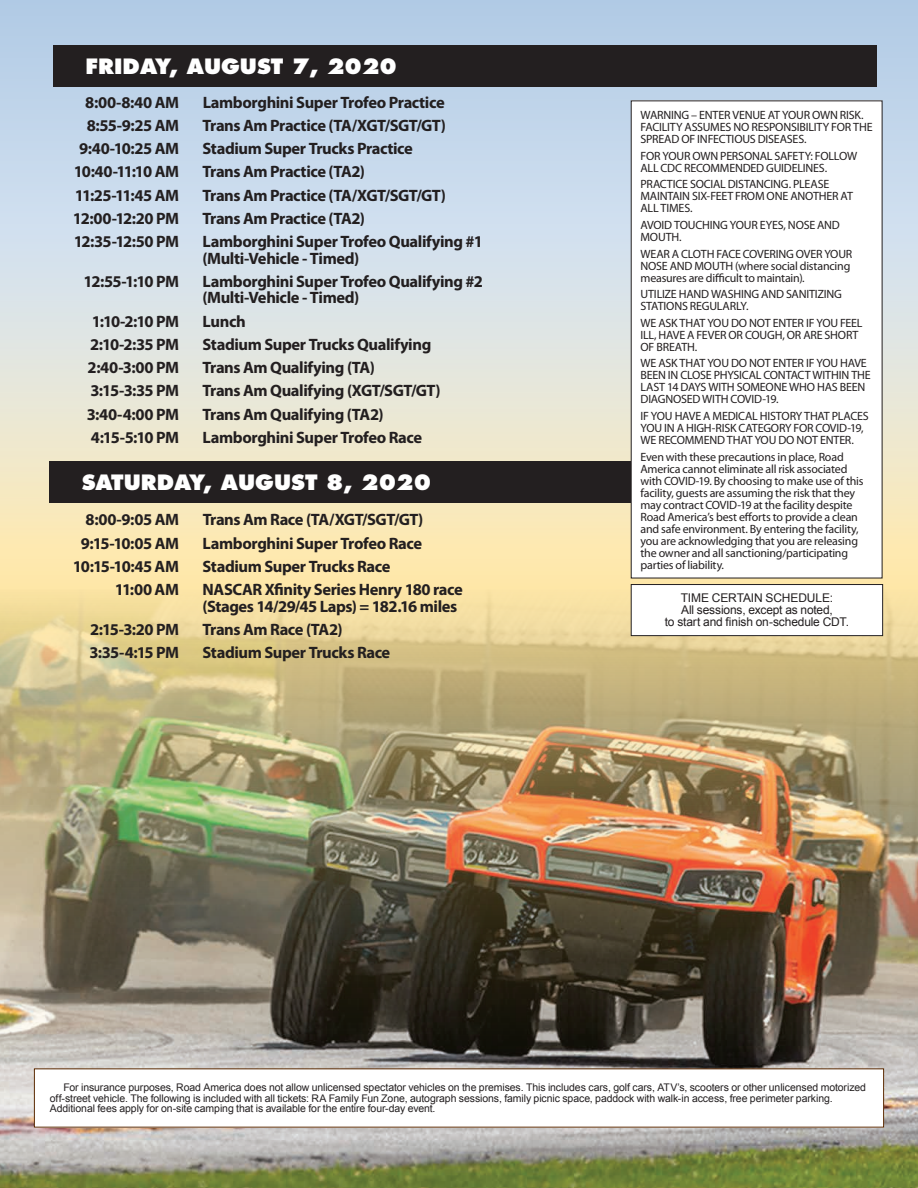
<style>
.page{position:relative;width:918px;height:1188px;background:#fff}
.page>*{position:absolute;margin:0;border:0;box-sizing:border-box;transform-origin:0 0}
.t1{font:800 20.55px "Futura";color:#fff}
.t2{font:700 16.5px/16.5px "Myriad Pro";letter-spacing:-.025em;color:#231f20}
.t3{font:12px/12px "Myriad Pro";letter-spacing:-.015em;color:#231f20}
.t4{font:12px/12px "Arial";letter-spacing:-.015em;color:#231f20;text-align:center}
.t5{font:10.5px/10.5px "Arial";letter-spacing:-.01em;color:#231f20}
</style>
<div class="page">
<div style="left:0;top:231px;width:918px;height:957px;background:#fee8ac"></div>
<svg style="left:0;top:0;width:918px;height:543px;background:#d3dddf"></svg>
<img style="left:0;top:589px;width:918px;height:599px">
<div style="left:49px;top:461px;width:824px;height:41px;background:#231f20"></div>
<div style="left:631px;top:585px;width:252px;height:51px;background:#fff"></div>
<div style="left:631px;top:584px;width:252px;height:52px;border:1px solid #231f20"></div>
<div style="left:631px;top:101px;width:251px;height:477px;background:#fff"></div>
<div style="left:53px;top:45px;width:824px;height:41px;background:#231f20"></div>
<div style="left:34px;top:1069px;width:850px;height:58px;background:#fff"></div>
<h1 class="t1" style="left:86px;top:54px;width:313px">FRIDAY, AUGUST 7, 2020</h1>
<h2 class="t2" style="left:85px;top:93px;width:95px">8:00-8:40 AM</h2>
<h2 class="t2" style="left:203px;top:93px;width:244px">Lamborghini Super Trofeo Practice</h2>
<h2 class="t2" style="left:87px;top:117px;width:94px">8:55-9:25 AM</h2>
<h2 class="t2" style="left:203px;top:117px;width:245px">Trans Am Practice (TA/XGT/SGT/GT)</h2>
<h2 class="t2" style="left:79px;top:140px;width:101px">9:40-10:25 AM</h2>
<h2 class="t2" style="left:203px;top:140px;width:212px">Stadium Super Trucks Practice</h2>
<h2 class="t2" style="left:74px;top:163px;width:107px">10:40-11:10 AM</h2>
<h2 class="t2" style="left:203px;top:163px;width:164px">Trans Am Practice (TA2)</h2>
<h2 class="t2" style="left:75px;top:186px;width:106px">11:25-11:45 AM</h2>
<h2 class="t2" style="left:203px;top:186px;width:245px">Trans Am Practice (TA/XGT/SGT/GT)</h2>
<h2 class="t2" style="left:73px;top:210px;width:108px">12:00-12:20 PM</h2>
<h2 class="t2" style="left:203px;top:210px;width:164px">Trans Am Practice (TA2)</h2>
<h2 class="t2" style="left:74px;top:233px;width:107px">12:35-12:50 PM</h2>
<h2 class="t2" style="left:203px;top:233px;width:282px">Lamborghini Super Trofeo Qualifying #1 (Multi-Vehicle - Timed)</h2>
<h2 class="t2" style="left:84px;top:273px;width:97px">12:55-1:10 PM</h2>
<h2 class="t2" style="left:203px;top:273px;width:282px">Lamborghini Super Trofeo Qualifying #2 (Multi-Vehicle - Timed)</h2>
<h2 class="t2" style="left:92px;top:312px;width:89px">1:10-2:10 PM</h2>
<h2 class="t2" style="left:203px;top:312px;width:45px">Lunch</h2>
<h2 class="t2" style="left:90px;top:336px;width:91px">2:10-2:35 PM</h2>
<h2 class="t2" style="left:203px;top:336px;width:230px">Stadium Super Trucks Qualifying</h2>
<h2 class="t2" style="left:88px;top:359px;width:93px">2:40-3:00 PM</h2>
<h2 class="t2" style="left:203px;top:359px;width:174px">Trans Am Qualifying (TA)</h2>
<h2 class="t2" style="left:90px;top:382px;width:90px">3:15-3:35 PM</h2>
<h2 class="t2" style="left:203px;top:382px;width:239px">Trans Am Qualifying (XGT/SGT/GT)</h2>
<h2 class="t2" style="left:87px;top:405px;width:94px">3:40-4:00 PM</h2>
<h2 class="t2" style="left:203px;top:405px;width:182px">Trans Am Qualifying (TA2)</h2>
<h2 class="t2" style="left:91px;top:429px;width:90px">4:15-5:10 PM</h2>
<h2 class="t2" style="left:203px;top:429px;width:221px">Lamborghini Super Trofeo Race</h2>
<h1 class="t1" style="left:82px;top:470px;width:351px">SATURDAY, AUGUST 8, 2020</h1>
<h2 class="t2" style="left:86px;top:511px;width:95px">8:00-9:05 AM</h2>
<h2 class="t2" style="left:203px;top:511px;width:222px">Trans Am Race (TA/XGT/SGT/GT)</h2>
<h2 class="t2" style="left:81px;top:534px;width:100px">9:15-10:05 AM</h2>
<h2 class="t2" style="left:203px;top:534px;width:221px">Lamborghini Super Trofeo Race</h2>
<h2 class="t2" style="left:73px;top:558px;width:108px">10:15-10:45 AM</h2>
<h2 class="t2" style="left:203px;top:558px;width:189px">Stadium Super Trucks Race</h2>
<h2 class="t2" style="left:115px;top:581px;width:66px">11:00 AM</h2>
<h2 class="t2" style="left:203px;top:581px;width:262px">NASCAR Xfinity Series Henry 180 race (Stages 14/29/45 Laps) = 182.16 miles</h2>
<h2 class="t2" style="left:90px;top:621px;width:91px">2:15-3:20 PM</h2>
<h2 class="t2" style="left:203px;top:621px;width:141px">Trans Am Race (TA2)</h2>
<h2 class="t2" style="left:89px;top:644px;width:91px">3:35-4:15 PM</h2>
<h2 class="t2" style="left:203px;top:644px;width:189px">Stadium Super Trucks Race</h2>
<p class="t3" style="left:640px;top:109px;width:234px">WARNING – ENTER VENUE AT YOUR OWN RISK.<br>FACILITY ASSUMES NO RESPONSIBILITY FOR THE<br>SPREAD OF INFECTIOUS DISEASES.</p>
<p class="t3" style="left:640px;top:150px;width:218px">FOR YOUR OWN PERSONAL SAFETY: FOLLOW<br>ALL CDC RECOMMENDED GUIDELINES.</p>
<p class="t3" style="left:640px;top:178px;width:214px">PRACTICE SOCIAL DISTANCING. PLEASE<br>MAINTAIN SIX-FEET FROM ONE ANOTHER AT<br>ALL TIMES.</p>
<p class="t3" style="left:640px;top:219px;width:201px">AVOID TOUCHING YOUR EYES, NOSE AND<br>MOUTH.</p>
<p class="t3" style="left:640px;top:247px;width:213px">WEAR A CLOTH FACE COVERING OVER YOUR<br>NOSE AND MOUTH (where social distancing measures are difficult to maintain).</p>
<p class="t3" style="left:640px;top:288px;width:203px">UTILIZE HAND WASHING AND SANITIZING<br>STATIONS REGULARLY.</p>
<p class="t3" style="left:640px;top:317px;width:224px">WE ASK THAT YOU DO NOT ENTER IF YOU FEEL<br>ILL, HAVE A FEVER OR COUGH, OR ARE SHORT<br>OF BREATH.</p>
<p class="t3" style="left:640px;top:357px;width:232px">WE ASK THAT YOU DO NOT ENTER IF YOU HAVE BEEN IN CLOSE PHYSICAL CONTACT WITHIN THE LAST 14 DAYS WITH SOMEONE WHO HAS BEEN DIAGNOSED WITH COVID-19.</p>
<p class="t3" style="left:640px;top:410px;width:230px">IF YOU HAVE A MEDICAL HISTORY THAT PLACES<br>YOU IN A HIGH-RISK CATEGORY FOR COVID-19,<br>WE RECOMMEND THAT YOU DO NOT ENTER.</p>
<p class="t3" style="left:640px;top:450px;width:224px">Even with these precautions in place, Road America cannot eliminate all risk associated with COVID-19. By choosing to make use of this facility, guests are assuming the risk that they may contract COVID-19 at the facility despite Road America’s best efforts to provide a clean and safe environment. By entering the facility, you are acknowledging that you are releasing the owner and all sanctioning/participating parties of liability.</p>
<p class="t4" style="left:665px;top:592px;width:186px">TIME CERTAIN SCHEDULE:<br>All sessions, except as noted,<br>to start and finish on-schedule CDT.</p>
<p class="t5" style="left:50px;top:1083px;width:818px;text-indent:14px">For insurance purposes, Road America does not allow unlicensed spectator vehicles on the premises. This includes cars, golf cars, ATV’s, scooters or other unlicensed motorized off-street vehicle. The following is included with all tickets: RA Family Fun Zone, autograph sessions, family picnic space, paddock with walk-in access, free perimeter parking.<br>Additional fees apply for on-site camping that is available for the entire four-day event.</p>
</div>
